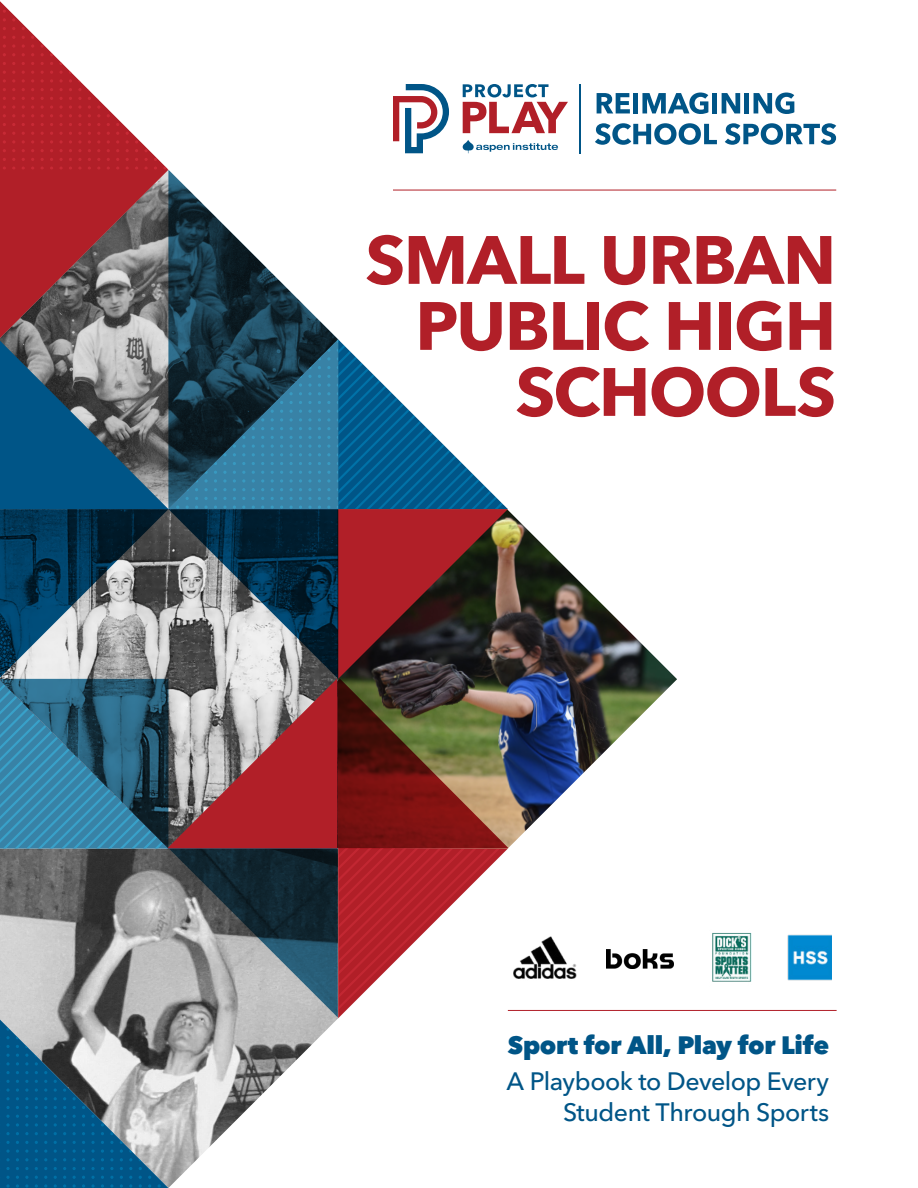
<style>
.page{position:relative;width:918px;height:1188px;background:#fff}
.page>*{position:absolute;margin:0;border:0;box-sizing:border-box;transform-origin:0 0}
.t1{font:700 67.5px/66px "Avenir Next LT Pro";letter-spacing:-.02em;color:#b11f28;text-align:right}
.t2{font:500 24.9px/30.9px "Avenir Next LT Pro";letter-spacing:-.02em;color:#005587;text-align:right}
.t3{font:800 24.9px "Avenir Next LT Pro";letter-spacing:-.01em;color:#005587}
</style>
<div class="page">
<img style="left:0;top:170px;width:168px;height:169px">
<img style="left:508px;top:510px;width:169px;height:339px">
<svg style="left:168px;top:170px;width:170px;height:169px"></svg>
<svg style="left:0;top:1px;width:168px;height:169px"></svg>
<img style="left:514px;top:936px;width:63px;height:43px">
<img style="left:712px;top:933px;width:40px;height:49px">
<img style="left:787px;top:934px;width:45px;height:47px">
<hr style="left:579px;top:84px;width:2px;height:69px;background:#005587">
<svg style="left:393px;top:84px;width:56px;height:69px"></svg>
<svg style="left:463px;top:140px;width:95px;height:13px"></svg>
<svg style="left:463px;top:84px;width:105px;height:49px"></svg>
<svg style="left:597px;top:93px;width:33px;height:20px"></svg>
<div style="left:633px;top:93px;width:5px;height:20px;background:#005587"></div>
<svg style="left:642px;top:93px;width:66px;height:21px"></svg>
<div style="left:712px;top:93px;width:5px;height:20px;background:#005587"></div>
<svg style="left:722px;top:93px;width:18px;height:20px"></svg>
<div style="left:744px;top:93px;width:5px;height:20px;background:#005587"></div>
<svg style="left:754px;top:93px;width:40px;height:21px"></svg>
<svg style="left:595px;top:123px;width:122px;height:22px"></svg>
<svg style="left:725px;top:123px;width:111px;height:22px"></svg>
<hr style="left:393px;top:190px;width:443px;height:1px;background:#b11f28">
<hr style="left:508px;top:1010px;width:329px;height:1px;background:#b11f28">
<svg style="left:0;top:339px;width:508px;height:849px"></svg>
<img style="left:606px;top:950px;width:67px;height:18px">
<h1 class="t1" style="left:365px;top:227px;width:472px">SMALL URBAN<br>PUBLIC HIGH<br>SCHOOLS</h1>
<p class="t3" style="left:508px;top:1029px;width:323px">Sport for All, Play for Life</p>
<p class="t2" style="left:507px;top:1066px;width:324px">A Playbook to Develop Every<br>Student Through Sports</p>
</div>
